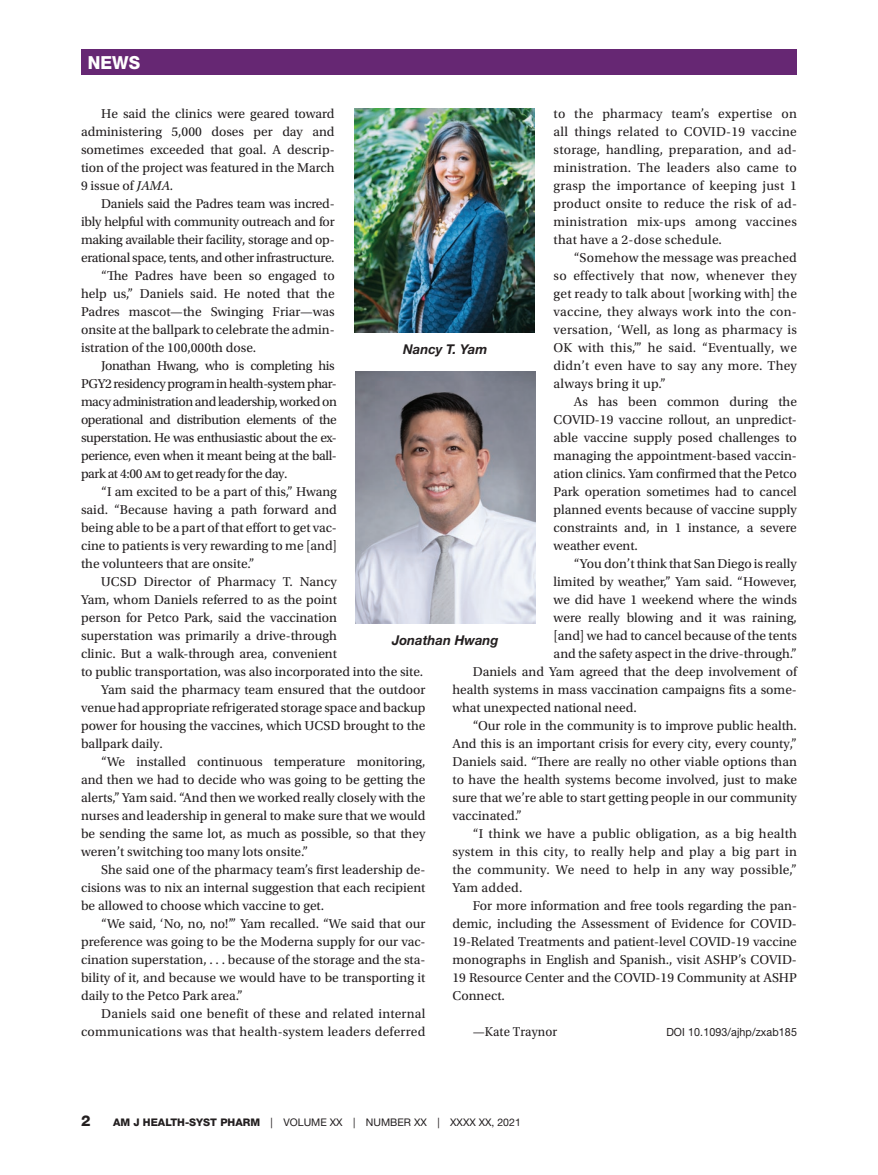
<style>
.page{position:relative;width:878px;height:1175px;background:#fff}
.page>*{position:absolute;margin:0;border:0;box-sizing:border-box;transform-origin:0 0}
.t1{font:800 18px "Helvetica Neue LT Std";color:#fff;scale:.95 1}
.t2{font:800 15px "Helvetica Neue LT Std";color:#231f20}
.t3{font:13.5px/18px "Utopia Std";color:#231f20;text-align:justify}
.t4{font:13.5px "Utopia Std";letter-spacing:-.03em;color:#231f20}
.t5{font:13.5px "Utopia Std";letter-spacing:.02em;color:#231f20}
.t6{font:13.5px "Utopia Std";letter-spacing:-.02em;color:#231f20}
.t7{font:italic 700 13.5px "Helvetica Neue LT Std";color:#231f20}
.t8{font:13.5px "Utopia Std";color:#231f20;scale:.95 1}
.t9{font:11.25px "Helvetica Neue LT Std";letter-spacing:.01em;color:#231f20;scale:.95 1}
.t10{font:10.5px "Helvetica Neue LT Std";color:#231f20}
.s1{font-style:italic}
.s2{font-weight:800}
</style>
<div class="page">
<div style="left:81px;top:50px;width:715px;height:25px;background:#662773"></div>
<img style="left:354px;top:109px;width:180px;height:223px">
<img style="left:355px;top:371px;width:180px;height:252px">
<h1 class="t1" style="left:88px;top:52px;width:57px">NEWS</h1>
<p class="t3" style="left:81px;top:105px;width:255px;text-indent:20px">He said the clinics were geared toward administering 5,000 doses per day and sometimes exceeded that goal. A descrip&shy;tion of the project was featured in the March 9 issue of <span class="s1">JAMA.</span></p>
<p class="t6" style="left:101px;top:196px;width:235px">Daniels said the Padres team was incred-</p>
<p class="t6" style="left:81px;top:214px;width:255px">ibly helpful with community outreach and for</p>
<p class="t6" style="left:81px;top:232px;width:255px">making available their facility, storage and op-</p>
<p class="t6" style="left:81px;top:250px;width:255px">erational space, tents, and other infrastructure.</p>
<p class="t3" style="left:101px;top:267px;width:235px">“The Padres have been so engaged to</p>
<p class="t3" style="left:81px;top:285px;width:255px">help us,” Daniels said. He noted that the</p>
<p class="t3" style="left:81px;top:303px;width:255px">Padres mascot—the Swinging Friar—was</p>
<p class="t3" style="left:81px;top:321px;width:255px">onsite at the ballpark to celebrate the admin-</p>
<p class="t3" style="left:81px;top:339px;width:177px">istration of the 100,000th dose.</p>
<p class="t4" style="left:101px;top:358px;width:235px">Jonathan Hwang, who is completing his</p>
<p class="t4" style="left:81px;top:376px;width:257px">PGY2 residency program in health-system phar-</p>
<p class="t4" style="left:81px;top:394px;width:257px">macy administration and leadership, worked on</p>
<p class="t4" style="left:81px;top:412px;width:257px">operational and distribution elements of the</p>
<p class="t4" style="left:81px;top:430px;width:257px">superstation. He was enthusiastic about the ex-</p>
<p class="t4" style="left:81px;top:448px;width:257px">perience, even when it meant being at the ball-</p>
<p class="t4" style="left:81px;top:466px;width:208px">park at 4:00 am to get ready for the day.</p>
<p class="t3" style="left:101px;top:483px;width:237px">“I am excited to be a part of this,” Hwang</p>
<p class="t3" style="left:81px;top:501px;width:257px">said. “Because having a path forward and</p>
<p class="t3" style="left:81px;top:519px;width:257px">being able to be a part of that effort to get vac-</p>
<p class="t3" style="left:81px;top:537px;width:257px">cine to patients is very rewarding to me [and]</p>
<p class="t3" style="left:81px;top:555px;width:175px">the volunteers that are onsite.”</p>
<p class="t3" style="left:101px;top:573px;width:237px">UCSD Director of Pharmacy T. Nancy</p>
<p class="t3" style="left:81px;top:591px;width:257px">Yam, whom Daniels referred to as the point</p>
<p class="t3" style="left:81px;top:609px;width:257px">person for Petco Park, said the vaccination</p>
<p class="t3" style="left:81px;top:627px;width:257px">superstation was primarily a drive-through</p>
<p class="t3" style="left:81px;top:645px;width:257px">clinic. But a walk-through area, convenient</p>
<p class="t3" style="left:81px;top:663px;width:344px">to public transportation, was also incorporated into the site.</p>
<p class="t3" style="left:101px;top:681px;width:325px">Yam said the pharmacy team ensured that the outdoor</p>
<p class="t3" style="left:81px;top:699px;width:346px">venue had appropriate refrigerated storage space and backup</p>
<p class="t3" style="left:81px;top:717px;width:346px">power for housing the vaccines, which UCSD brought to the</p>
<p class="t3" style="left:81px;top:735px;width:83px">ballpark daily.</p>
<p class="t3" style="left:101px;top:753px;width:325px">“We installed continuous temperature monitoring,</p>
<p class="t3" style="left:81px;top:771px;width:346px">and then we had to decide who was going to be getting the</p>
<p class="t3" style="left:81px;top:789px;width:346px">alerts,” Yam said. “And then we worked really closely with the</p>
<p class="t3" style="left:81px;top:807px;width:346px">nurses and leadership in general to make sure that we would</p>
<p class="t3" style="left:81px;top:825px;width:346px">be sending the same lot, as much as possible, so that they</p>
<p class="t3" style="left:81px;top:843px;width:228px">weren’t switching too many lots onsite.”</p>
<p class="t3" style="left:101px;top:861px;width:326px">She said one of the pharmacy team’s first leadership de-</p>
<p class="t3" style="left:81px;top:879px;width:346px">cisions was to nix an internal suggestion that each recipient</p>
<p class="t3" style="left:81px;top:896px;width:244px">be allowed to choose which vaccine to get.</p>
<p class="t3" style="left:101px;top:914px;width:326px">“We said, ‘No, no, no!’” Yam recalled. “We said that our</p>
<p class="t3" style="left:81px;top:932px;width:346px">preference was going to be the Moderna supply for our vac-</p>
<p class="t3" style="left:81px;top:950px;width:346px">cination superstation, . . . because of the storage and the sta-</p>
<p class="t3" style="left:81px;top:968px;width:346px">bility of it, and because we would have to be transporting it</p>
<p class="t3" style="left:81px;top:986px;width:163px">daily to the Petco Park area.”</p>
<p class="t5" style="left:101px;top:1006px;width:326px">Daniels said one benefit of these and related internal</p>
<p class="t5" style="left:81px;top:1024px;width:346px">communications was that health-system leaders deferred</p>
<p class="t3" style="left:553px;top:104px;width:245px">to the pharmacy team’s expertise on all things related to COVID-19 vaccine storage, handling, preparation, and ad&shy;ministration. The leaders also came to grasp the importance of keeping just 1 product onsite to reduce the risk of ad&shy;ministration mix-ups among vaccines that have a 2-dose schedule.</p>
<p class="t3" style="left:553px;top:248px;width:245px;text-indent:20px">“Somehow the message was preached so effectively that now, whenever they get ready to talk about [working with] the vaccine, they always work into the con&shy;versation, ‘Well, as long as pharmacy is OK with this,’” he said. “Eventually, we didn’t even have to say any more. They always bring it up.”</p>
<p class="t3" style="left:553px;top:392px;width:245px;text-indent:20px">As has been common during the COVID-19 vaccine rollout, an unpredict&shy;able vaccine supply posed challenges to managing the appointment-based vaccin&shy;ation clinics. Yam confirmed that the Petco Park operation sometimes had to cancel planned events because of vaccine supply constraints and, in 1 instance, a severe weather event.</p>
<p class="t3" style="left:574px;top:554px;width:224px">“You don’t think that San Diego is really</p>
<p class="t3" style="left:553px;top:572px;width:245px">limited by weather,” Yam said. “However,</p>
<p class="t3" style="left:553px;top:590px;width:245px">we did have 1 weekend where the winds</p>
<p class="t3" style="left:553px;top:608px;width:245px">were really blowing and it was raining,</p>
<p class="t3" style="left:553px;top:626px;width:245px">[and] we had to cancel because of the tents</p>
<p class="t3" style="left:553px;top:644px;width:245px">and the safety aspect in the drive-through.”</p>
<p class="t3" style="left:472px;top:662px;width:325px">Daniels and Yam agreed that the deep involvement of</p>
<p class="t3" style="left:452px;top:680px;width:346px">health systems in mass vaccination campaigns fits a some-</p>
<p class="t3" style="left:452px;top:698px;width:186px">what unexpected national need.</p>
<p class="t3" style="left:472px;top:716px;width:325px">“Our role in the community is to improve public health.</p>
<p class="t3" style="left:452px;top:734px;width:346px">And this is an important crisis for every city, every county,”</p>
<p class="t3" style="left:452px;top:752px;width:346px">Daniels said. “There are really no other viable options than</p>
<p class="t3" style="left:452px;top:770px;width:346px">to have the health systems become involved, just to make</p>
<p class="t3" style="left:452px;top:788px;width:346px">sure that we’re able to start getting people in our community</p>
<p class="t3" style="left:452px;top:806px;width:71px">vaccinated.”</p>
<p class="t5" style="left:472px;top:826px;width:325px">“I think we have a public obligation, as a big health</p>
<p class="t5" style="left:452px;top:844px;width:346px">system in this city, to really help and play a big part in</p>
<p class="t5" style="left:452px;top:862px;width:346px">the community. We need to help in any way possible,”</p>
<p class="t3" style="left:452px;top:878px;width:71px">Yam added.</p>
<p class="t3" style="left:472px;top:896px;width:326px">For more information and free tools regarding the pan-</p>
<p class="t3" style="left:452px;top:914px;width:346px">demic, including the Assessment of Evidence for COVID-</p>
<p class="t3" style="left:452px;top:932px;width:346px">19-Related Treatments and patient-level COVID-19 vaccine</p>
<p class="t3" style="left:452px;top:950px;width:346px">monographs in English and Spanish., visit ASHP’s COVID-</p>
<p class="t3" style="left:452px;top:968px;width:346px">19 Resource Center and the COVID-19 Community at ASHP</p>
<p class="t3" style="left:452px;top:986px;width:54px">Connect.</p>
<p class="t8" style="left:472px;top:1024px;width:90px">—Kate Traynor</p>
<p class="t9" style="left:666px;top:1025px;width:139px">DOI 10.1093/ajhp/zxab185</p>
<p class="t7" style="left:403px;top:341px;width:86px">Nancy T. Yam</p>
<p class="t7" style="left:392px;top:631px;width:108px">Jonathan Hwang</p>
<p class="t2" style="left:81px;top:1112px;width:11px">2</p>
<p class="t10" style="left:113px;top:1116px;width:409px"><span class="s2">AM J HEALTH-SYST PHARM</span> | VOLUME XX | NUMBER XX | XXXX XX, 2021</p>
</div>
